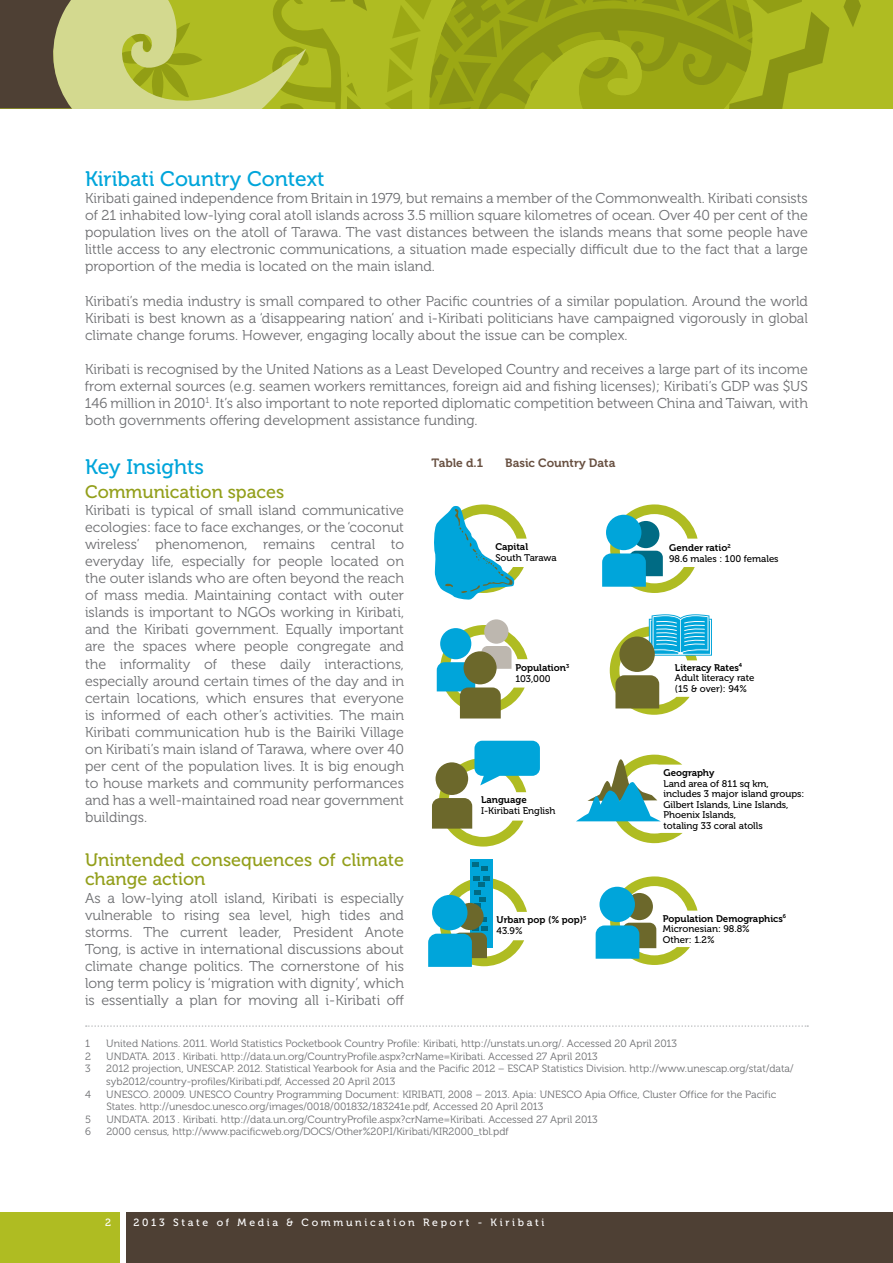
<style>
.page{position:relative;width:893px;height:1263px;background:#fff}
.page>*{position:absolute;margin:0;border:0;box-sizing:border-box;transform-origin:0 0}
.t1{font:21px "Museo 500";color:#00a5da}
.t2{font:18px/19.5px "Museo 500";color:#939f1b}
.t3{font:14.25px/17.1px "Museo 300";color:#6d6e71;text-align:justify}
.t4{font:12px "Museo 700";color:#685041}
.t5{font:10.5px/12.6px "Museo 300";color:#6d6e71}
.t6{font:10.5px "Museo 500";letter-spacing:.26em;color:#fff}
.t7{font:9.6px/10.6px "Museo 500";color:#000}
.t8{font:9.6px "Museo 700";color:#000}
</style>
<div class="page">
<svg style="left:86px;top:1025px;width:722px;height:2px"></svg>
<svg style="left:432px;top:741px;width:108px;height:105px"></svg>
<svg style="left:437px;top:619px;width:90px;height:99px"></svg>
<svg style="left:602px;top:504px;width:95px;height:89px"></svg>
<div style="left:470px;top:860px;width:22px;height:88px;background:#00a5da"></div>
<svg style="left:472px;top:862px;width:16px;height:8px"></svg>
<svg style="left:428px;top:876px;width:99px;height:91px"></svg>
<svg style="left:596px;top:876px;width:101px;height:89px"></svg>
<svg style="left:576px;top:755px;width:107px;height:88px"></svg>
<svg style="left:610px;top:614px;width:102px;height:101px"></svg>
<svg style="left:434px;top:504px;width:93px;height:96px"></svg>
<div style="left:0;top:1213px;width:120px;height:50px;background:#afbc22"></div>
<div style="left:126px;top:1213px;width:767px;height:50px;background:#4e4034"></div>
<svg style="left:0;top:0;width:893px;height:108px;background:#a1ab2b"></svg>
<h1 class="t1" style="left:85px;top:167px;width:241px">Kiribati Country Context</h1>
<p class="t3" style="left:85px;top:190px;width:724px">Kiribati gained independence from Britain in 1979, but remains a member of the Commonwealth. Kiribati consists of 21 inhabited low-lying coral atoll islands across 3.5 million square kilometres of ocean. Over 40 per cent of the population lives on the atoll of Tarawa. The vast distances between the islands means that some people have little access to any electronic communications, a situation made especially difficult due to the fact that a large proportion of the media is located on the main island.</p>
<p class="t3" style="left:85px;top:292px;width:724px">Kiribati’s media industry is small compared to other Pacific countries of a similar population. Around the world Kiribati is best known as a ‘disappearing nation’ and i-Kiribati politicians have campaigned vigorously in global climate change forums. However, engaging locally about the issue can be complex.</p>
<p class="t3" style="left:85px;top:361px;width:724px">Kiribati is recognised by the United Nations as a Least Developed Country and receives a large part of its income from external sources (e.g. seamen workers remittances, foreign aid and fishing licenses); Kiribati’s GDP was $US 146 million in 2010<sup>1</sup>. It’s also important to note reported diplomatic competition between China and Taiwan, with both governments offering development assistance funding.<sup>23456</sup></p>
<h1 class="t1" style="left:85px;top:455px;width:120px">Key Insights</h1>
<p class="t2" style="left:85px;top:482px;width:201px">Communication spaces</p>
<p class="t3" style="left:85px;top:501px;width:320px">Kiribati is typical of small island communicative ecologies: face to face exchanges, or the ‘coconut wireless’ phenomenon, remains central to everyday life, especially for people located on the outer islands who are often beyond the reach of mass media. Maintaining contact with outer islands is important to NGOs working in Kiribati, and the Kiribati government. Equally important are the spaces where people congregate and the informality of these daily interactions, especially around certain times of the day and in certain locations, which ensures that everyone is informed of each other’s activities. The main Kiribati communication hub is the Bairiki Village on Kiribati’s main island of Tarawa, where over 40 per cent of the population lives. It is big enough to house markets and community performances and has a well-maintained road near government buildings.</p>
<p class="t2" style="left:85px;top:850px;width:320px">Unintended consequences of climate change action</p>
<p class="t3" style="left:85px;top:889px;width:320px">As a low-lying atoll island, Kiribati is especially vulnerable to rising sea level, high tides and storms. The current leader, President Anote Tong, is active in international discussions about climate change politics. The cornerstone of his long term policy is ‘migration with dignity’, which is essentially a plan for moving all i-Kiribati off</p>
<p class="t5" style="left:85px;top:1037px;width:593px">1 United Nations. 2011. World Statistics Pocketbook Country Profile: Kiribati, http://unstats.un.org/. Accessed 20 April 2013<br>2 UNDATA</p>
<p class="t4" style="left:432px;top:456px;width:53px">Table d.1</p>
<p class="t4" style="left:505px;top:456px;width:112px">Basic Country Data</p>
<p class="t8" style="left:495px;top:541px;width:34px">Capital</p>
<p class="t7" style="left:495px;top:552px;width:63px">South Tarawa</p>
<p class="t8" style="left:669px;top:542px;width:63px">Gender ratio<sup>2</sup></p>
<p class="t7" style="left:669px;top:553px;width:111px">98.6 males : 100 females</p>
<p class="t8" style="left:675px;top:662px;width:69px">Literacy Rates<sup>4</sup></p>
<p class="t7" style="left:675px;top:673px;width:81px">Adult literacy rate (15 &amp; over): 94%</p>
<p class="t8" style="left:515px;top:663px;width:55px">Population<sup>3</sup></p>
<p class="t7" style="left:515px;top:673px;width:37px">103,000</p>
<p class="t8" style="left:663px;top:767px;width:52px">Geography</p>
<p class="t7" style="left:663px;top:778px;width:142px">Land area of 811 sq km, includes 3 major island groups:<br>Gilbert Islands, Line Islands,<br>Phoenix Islands,<br>totaling 33 coral atolls</p>
<p class="t8" style="left:481px;top:794px;width:47px">Language</p>
<p class="t7" style="left:481px;top:805px;width:76px">I-Kiribati English</p>
<p class="t8" style="left:663px;top:913px;width:125px">Population Demographics<sup>6</sup></p>
<p class="t7" style="left:663px;top:924px;width:88px">Micronesian: 98.8%<br>Other: 1.2%</p>
<p class="t8" style="left:497px;top:914px;width:92px">Urban pop (% pop)<sup>5</sup></p>
<p class="t7" style="left:497px;top:925px;width:27px">43.9%</p>
<p class="t5" style="left:148px;top:1050px;width:452px">. 2013 . Kiribati. http://data.un.org/CountryProfile.aspx?crName=Kiribati. Accessed 27 April 2013</p>
<p class="t5" style="left:106px;top:1063px;width:689px;text-indent:101px">SCAP. 2012. Statistical Yearbook for Asia and the Pacific 2012 − ESCAP Statistics Division. http://www.unescap.org/stat/data/ syb2012/country-profiles/Kiribati.pdf, Accessed 20 April 2013</p>
<p class="t5" style="left:85px;top:1088px;width:17px">4 UNE</p>
<p class="t5" style="left:128px;top:1088px;width:70px">SCO. 20009. UNE</p>
<p class="t5" style="left:210px;top:1088px;width:338px">SCO Country Programming Document: KIRIBATI, 2008 – 2013. Apia: UNE</p>
<p class="t5" style="left:561px;top:1088px;width:217px">SCO Apia Office, Cluster Office for the Pacific</p>
<p class="t5" style="left:106px;top:1100px;width:439px">States. http://unesdoc.unesco.org/images/0018/001832/183241e.pdf, Accessed 20 April 2013</p>
<p class="t5" style="left:85px;top:1113px;width:16px">5 UNDATA</p>
<p class="t5" style="left:148px;top:1113px;width:452px">. 2013 . Kiribati. http://data.un.org/CountryProfile.aspx?crName=Kiribati. Accessed 27 April 2013</p>
<p class="t5" style="left:85px;top:1126px;width:7px">6</p>
<p class="t5" style="left:106px;top:1126px;width:404px">2000 census, http://www.pacificweb.org/DOCS/Other%20P.I/Kiribati/KIR2000_tbl.pdf</p>
<p class="t5" style="left:85px;top:1063px;width:7px">3</p>
<p class="t5" style="left:106px;top:1063px;width:89px">2012 projection, UNE</p>
<p class="t6" style="left:105px;top:1217px;width:8px">2</p>
<p class="t6" style="left:134px;top:1217px;width:412px">2013 State of Media &amp; Communication Report - Kiribati</p>
</div>
